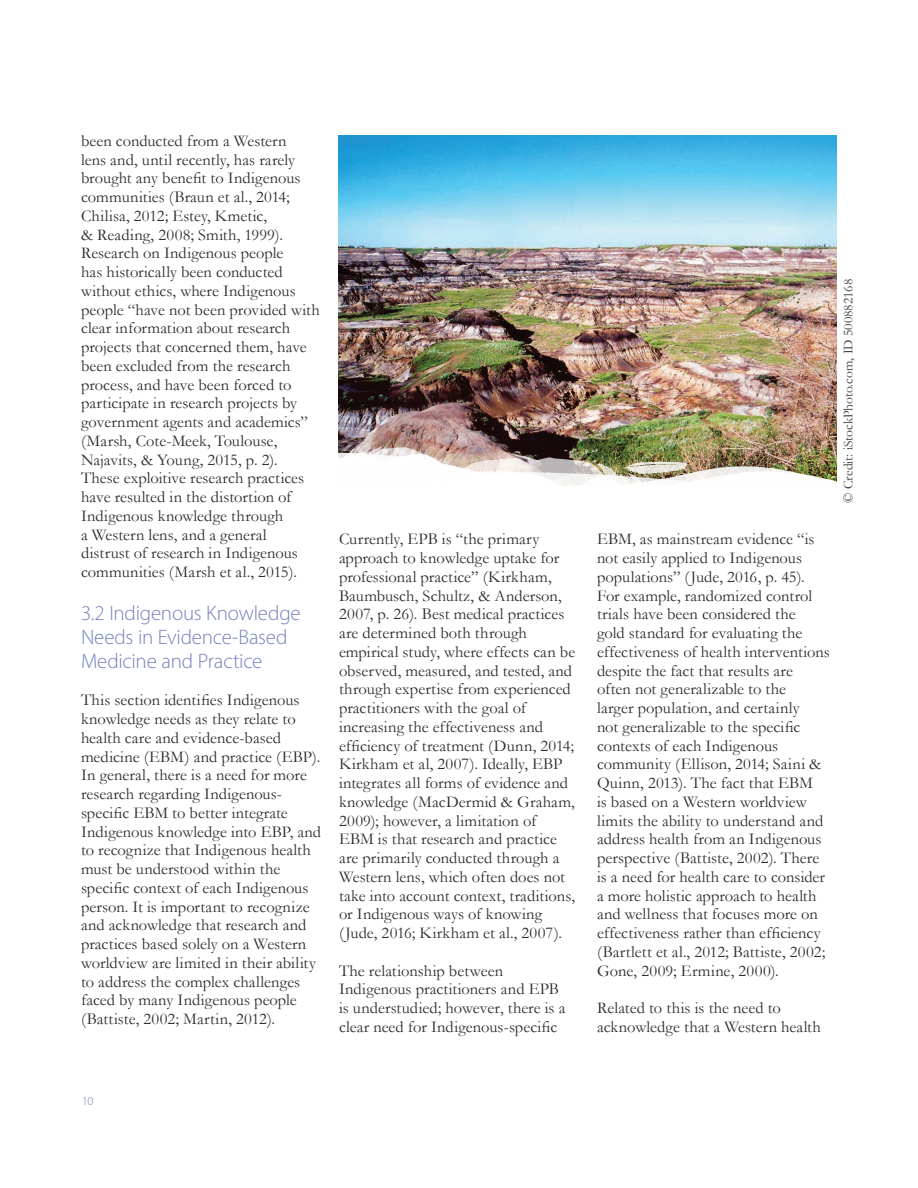
<style>
.page{position:relative;width:918px;height:1188px;background:#fff}
.page>*{position:absolute;margin:0;border:0;box-sizing:border-box;transform-origin:0 0}
.t1{font:300 21px/24px "Myriad Pro";letter-spacing:-.01em;color:#7481bf}
.t2{font:16.5px/18.8px "Garamond";letter-spacing:.005em;color:#2e2b2c}
.t3{font:13.5px "Garamond";color:#3e3e3f}
.t4{font:300 12px "Myriad Pro";color:#7481bf}
</style>
<div class="page">
<img style="left:338px;top:135px;width:498px;height:311px">
<img style="left:338px;top:446px;width:499px;height:40px">
<p class="t2" style="left:81px;top:131px;width:240px">been conducted from a Western<br>lens and, until recently, has rarely brought any benefit to Indigenous communities (Braun et al., 2014; Chilisa, 2012; Estey, Kmetic,<br>&amp; Reading, 2008; Smith, 1999).<br>Research on Indigenous people<br>has historically been conducted without ethics, where Indigenous people “have not been provided with clear information about research projects that concerned them, have been excluded from the research process, and have been forced to participate in research projects by government agents and academics” (Marsh, Cote-Meek, Toulouse, Najavits, &amp; Young, 2015, p. 2).<br>These exploitive research practices have resulted in the distortion of Indigenous knowledge through<br>a Western lens, and a general<br>distrust of research in Indigenous communities (Marsh et al., 2015).</p>
<p class="t1" style="left:81px;top:601px;width:221px">3.2 Indigenous Knowledge<br>Needs in Evidence-Based<br>Medicine and Practice</p>
<p class="t2" style="left:81px;top:690px;width:242px">This section identifies Indigenous knowledge needs as they relate to health care and evidence-based medicine (EBM) and practice (EBP).<br>In general, there is a need for more research regarding Indigenous&shy;specific EBM to better integrate Indigenous knowledge into EBP, and to recognize that Indigenous health must be understood within the specific context of each Indigenous person. It is important to recognize and acknowledge that research and practices based solely on a Western worldview are limited in their ability to address the complex challenges faced by many Indigenous people (Battiste, 2002; Martin, 2012).</p>
<p class="t2" style="left:339px;top:529px;width:238px">Currently, EPB is “the primary approach to knowledge uptake for professional practice” (Kirkham, Baumbusch, Schultz, &amp; Anderson, 2007, p. 26). Best medical practices are determined both through empirical study, where effects can be observed, measured, and tested, and through expertise from experienced practitioners with the goal of increasing the effectiveness and efficiency of treatment (Dunn, 2014; Kirkham et al, 2007). Ideally, EBP integrates all forms of evidence and knowledge (MacDermid &amp; Graham, 2009); however, a limitation of EBM is that research and practice are primarily conducted through a Western lens, which often does not take into account context, traditions, or Indigenous ways of knowing (Jude, 2016; Kirkham et al., 2007).</p>
<p class="t2" style="left:339px;top:961px;width:228px">The relationship between Indigenous practitioners and EPB is understudied; however, there is a clear need for Indigenous-specific</p>
<p class="t2" style="left:597px;top:529px;width:234px">EBM, as mainstream evidence “is not easily applied to Indigenous populations” (Jude, 2016, p. 45).<br>For example, randomized control trials have been considered the<br>gold standard for evaluating the effectiveness of health interventions despite the fact that results are often not generalizable to the<br>larger population, and certainly<br>not generalizable to the specific contexts of each Indigenous community (Ellison, 2014; Saini &amp; Quinn, 2013). The fact that EBM<br>is based on a Western worldview limits the ability to understand and address health from an Indigenous perspective (Battiste, 2002). There is a need for health care to consider a more holistic approach to health and wellness that focuses more on effectiveness rather than efficiency (Bartlett et al., 2012; Battiste, 2002; Gone, 2009; Ermine, 2000).</p>
<p class="t2" style="left:597px;top:998px;width:225px">Related to this is the need to acknowledge that a Western health</p>
<p class="t3" style="left:839px;top:503px;width:225px;rotate:-90deg">© Credit: iStockPhoto.com, ID 500882168</p>
<p class="t4" style="left:82px;top:1094px;width:13px">10</p>
</div>
